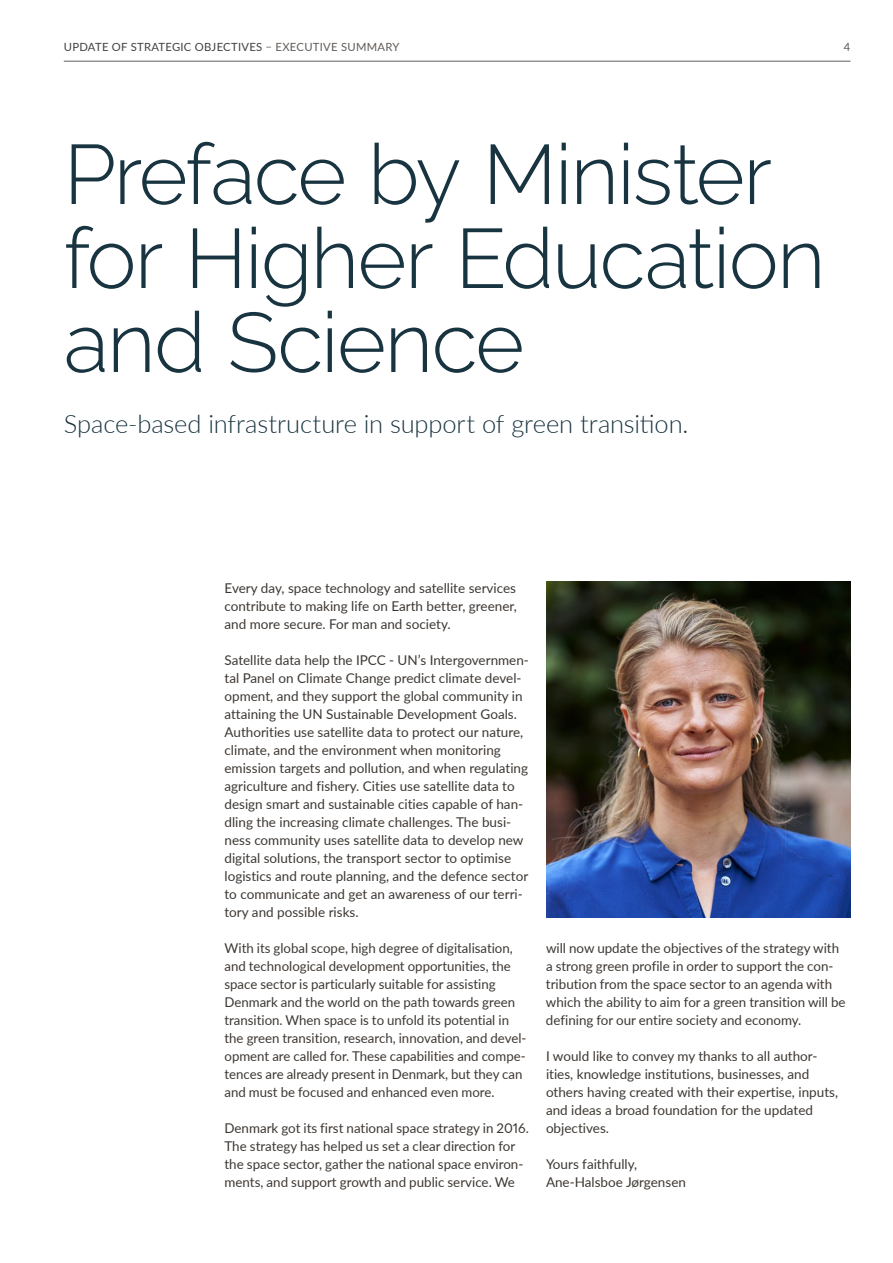
<style>
.page{position:relative;width:893px;height:1263px;background:#fff}
.page>*{position:absolute;margin:0;border:0;box-sizing:border-box;transform-origin:0 0}
.t1{font:300 84px/84px "Raleway";letter-spacing:-.02em;color:#193441}
.t2{font:300 25.5px "Lato";letter-spacing:-.005em;color:#193441}
.t3{font:13.5px/18px "Lato";color:#3d3732}
.t4{font:11.25px "Lato";letter-spacing:.025em;color:#404040}
.t5{font:11.25px "Lato";color:#615c58}
.s1{color:#615c58}
</style>
<div class="page">
<img style="left:546px;top:581px;width:304px;height:336px">
<hr style="left:64px;top:61px;width:786px;height:1px;background:#615c58">
<p class="t4" style="left:64px;top:39px;width:337px">UPDATE OF STRATEGIC OBJECTIVES <span class="s1">– EXECUTIVE SUMMARY</span></p>
<p class="t5" style="left:844px;top:39px;width:8px">4</p>
<h2 class="t1" style="left:64px;top:123px;width:763px">Preface by Minister for Higher Education and Science</h2>
<p class="t2" style="left:64px;top:406px;width:626px">Space-based infrastructure in support of green transition.</p>
<p class="t3" style="left:225px;top:579px;width:294px;text-align:justify">Every day, space technology and satellite services contribute to making life on Earth better, greener, and more secure. For man and society.</p>
<p class="t3" style="left:225px;top:651px;width:306px">Satellite data help the IPCC - UN’s Intergovernmen&shy;tal Panel on Climate Change predict climate devel&shy;opment, and they support the global community in attaining the UN Sustainable Development Goals.<br>Authorities use satellite data to protect our nature, climate, and the environment when monitoring emission targets and pollution, and when regulating agriculture and fishery. Cities use satellite data to design smart and sustainable cities capable of han&shy;dling the increasing climate challenges. The busi&shy;ness community uses satellite data to develop new digital solutions, the transport sector to optimise logistics and route planning, and the defence sector to communicate and get an awareness of our terri&shy;tory and possible risks.</p>
<p class="t3" style="left:225px;top:939px;width:303px">With its global scope, high degree of digitalisation, and technological development opportunities, the space sector is particularly suitable for assisting Denmark and the world on the path towards green transition. When space is to unfold its potential in the green transition, research, innovation, and devel&shy;opment are called for. These capabilities and compe&shy;tences are already present in Denmark, but they can and must be focused and enhanced even more.</p>
<p class="t3" style="left:225px;top:1119px;width:306px">Denmark got its first national space strategy in 2016.<br>The strategy has helped us set a clear direction for the space sector, gather the national space environ&shy;ments, and support growth and public service. We</p>
<p class="t3" style="left:546px;top:939px;width:301px">will now update the objectives of the strategy with a strong green profile in order to support the con&shy;tribution from the space sector to an agenda with which the ability to aim for a green transition will be defining for our entire society and economy.</p>
<p class="t3" style="left:546px;top:1047px;width:294px">I would like to convey my thanks to all author&shy;ities, knowledge institutions, businesses, and others having created with their expertise, inputs, and ideas a broad foundation for the updated objectives.</p>
<p class="t3" style="left:546px;top:1155px;width:141px">Yours faithfully,<br>Ane-Halsboe Jørgensen</p>
</div>
